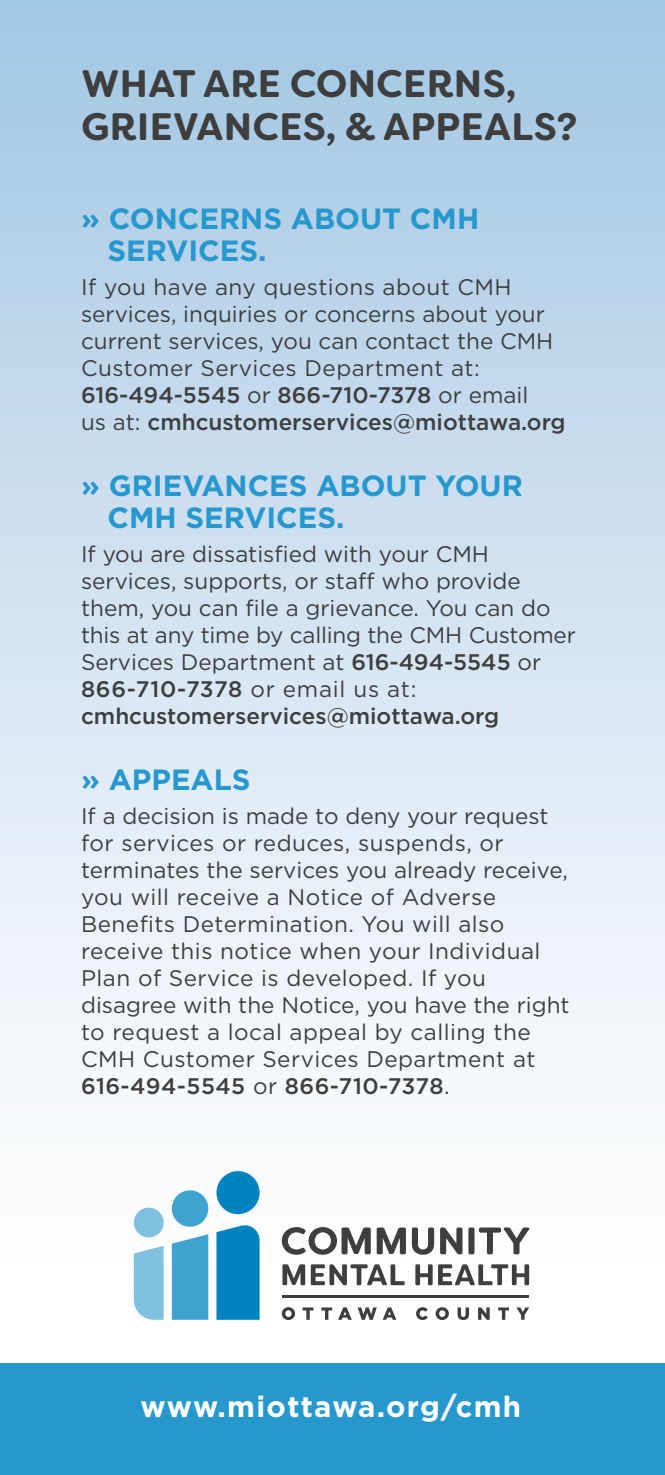
<style>
.page{position:relative;width:665px;height:1475px;background:#fff}
.page>*{position:absolute;margin:0;border:0;box-sizing:border-box;transform-origin:0 0}
.t1{font:700 38.25px/42.8px "Filson Soft";letter-spacing:.01em;color:#3e3e3f}
.t2{font:700 29.25px "Gotham";color:#2798cd}
.t3{font:700 29.25px "Gotham";letter-spacing:.045em;color:#fff}
.t4{font:22.5px/27px "Gotham";color:#3e3e3f}
.t5{font:22.5px "Gotham";letter-spacing:.02em;color:#3e3e3f}
.t6{font:500 22.5px "Gotham";color:#3e3e3f}
.t7{font:500 22.5px "Gotham";letter-spacing:.02em;color:#3e3e3f}
.s1{font-weight:500}
.s2{font-weight:400}
</style>
<div class="page">
<div style="left:0;top:0;width:664px;height:1288px;background:linear-gradient(to bottom,#a5c8e4,#fff)"></div>
<div style="left:0;top:1362px;width:664px;height:112px;background:#2798cd"></div>
<hr style="left:282px;top:1295px;width:247px;height:2px;background:#3e3e3f">
<svg style="left:281px;top:1307px;width:14px;height:12px"></svg>
<svg style="left:302px;top:1307px;width:11px;height:12px"></svg>
<svg style="left:321px;top:1307px;width:11px;height:12px"></svg>
<svg style="left:338px;top:1307px;width:13px;height:12px"></svg>
<svg style="left:357px;top:1307px;width:19px;height:12px"></svg>
<svg style="left:383px;top:1307px;width:13px;height:12px"></svg>
<svg style="left:416px;top:1307px;width:11px;height:12px"></svg>
<svg style="left:435px;top:1307px;width:13px;height:12px"></svg>
<svg style="left:457px;top:1307px;width:11px;height:12px"></svg>
<svg style="left:478px;top:1307px;width:11px;height:12px"></svg>
<svg style="left:498px;top:1307px;width:10px;height:12px"></svg>
<svg style="left:516px;top:1307px;width:13px;height:12px"></svg>
<svg style="left:411px;top:1227px;width:23px;height:27px"></svg>
<svg style="left:440px;top:1227px;width:22px;height:27px"></svg>
<div style="left:468px;top:1227px;width:6px;height:27px;background:#3e3e3f;border-radius:2px"></div>
<svg style="left:478px;top:1227px;width:51px;height:27px"></svg>
<svg style="left:282px;top:1264px;width:122px;height:21px"></svg>
<svg style="left:415px;top:1264px;width:17px;height:21px"></svg>
<svg style="left:438px;top:1264px;width:91px;height:21px"></svg>
<svg style="left:376px;top:1227px;width:29px;height:27px"></svg>
<svg style="left:282px;top:1226px;width:88px;height:28px"></svg>
<div style="left:134px;top:1207px;width:29px;height:30px;background:#80c1df;border-radius:50%"></div>
<div style="left:172px;top:1190px;width:36px;height:36px;background:#40a2cf;border-radius:50%"></div>
<div style="left:216px;top:1170px;width:43px;height:44px;background:#0083bf;border-radius:50%"></div>
<svg style="left:134px;top:1245px;width:29px;height:74px;background:#8cc6e2"></svg>
<svg style="left:216px;top:1223px;width:43px;height:96px;background:#108bc3"></svg>
<div style="left:172px;top:1234px;width:36px;height:85px;background:#40a2cf"></div>
<p class="t1" style="left:81px;top:63px;width:497px">WHAT ARE CONCERNS,<br>GRIEVANCES, &amp; APPEALS?</p>
<p class="t2" style="left:81px;top:199px;width:399px">» CONCERNS ABOUT CMH</p>
<p class="t2" style="left:107px;top:231px;width:160px">SERVICES.</p>
<p class="t4" style="left:81px;top:272px;width:473px">If you have any questions about CMH services, inquiries or concerns about your current services, you can contact the CMH Customer Services Department at:<br><span class="s1">616-494-5545</span> or <span class="s1">866-710-7378</span> or email</p>
<p class="t6" style="left:81px;top:407px;width:486px"><span class="s2">us at:</span> cmhcustomerservices@miottawa.org</p>
<p class="t2" style="left:81px;top:466px;width:443px">» GRIEVANCES ABOUT YOUR</p>
<p class="t2" style="left:107px;top:498px;width:238px">CMH SERVICES.</p>
<p class="t4" style="left:81px;top:539px;width:496px">If you are dissatisfied with your CMH services, supports, or staff who provide them, you can file a grievance. You can do this at any time by calling the CMH Customer Services Department at <span class="s1">616-494-5545</span> or <span class="s1">866-710-7378</span> or email us at: <span class="s1">cmhcustomerservices@miottawa.org</span></p>
<p class="t2" style="left:81px;top:760px;width:171px">» APPEALS</p>
<p class="t4" style="left:81px;top:802px;width:468px">If a decision is made to deny your request for services or reduces, suspends, or</p>
<p class="t4" style="left:81px;top:856px;width:488px">terminates the services you already receive, you will receive a Notice of Adverse</p>
<p class="t5" style="left:81px;top:909px;width:424px">Benefits Determination. You will also</p>
<p class="t5" style="left:81px;top:936px;width:460px">receive this notice when your Individual</p>
<p class="t5" style="left:81px;top:963px;width:406px">Plan of Service is developed. If you</p>
<p class="t4" style="left:81px;top:991px;width:489px">disagree with the Notice, you have the right to request a local appeal by calling the</p>
<p class="t5" style="left:81px;top:1044px;width:455px">CMH Customer Services Department at</p>
<p class="t7" style="left:81px;top:1071px;width:370px">616-494-5545 <span class="s2">or</span> 866-710-7378<span class="s2">.</span></p>
<p class="t3" style="left:140px;top:1387px;width:382px">www.miottawa.org/cmh</p>
</div>
